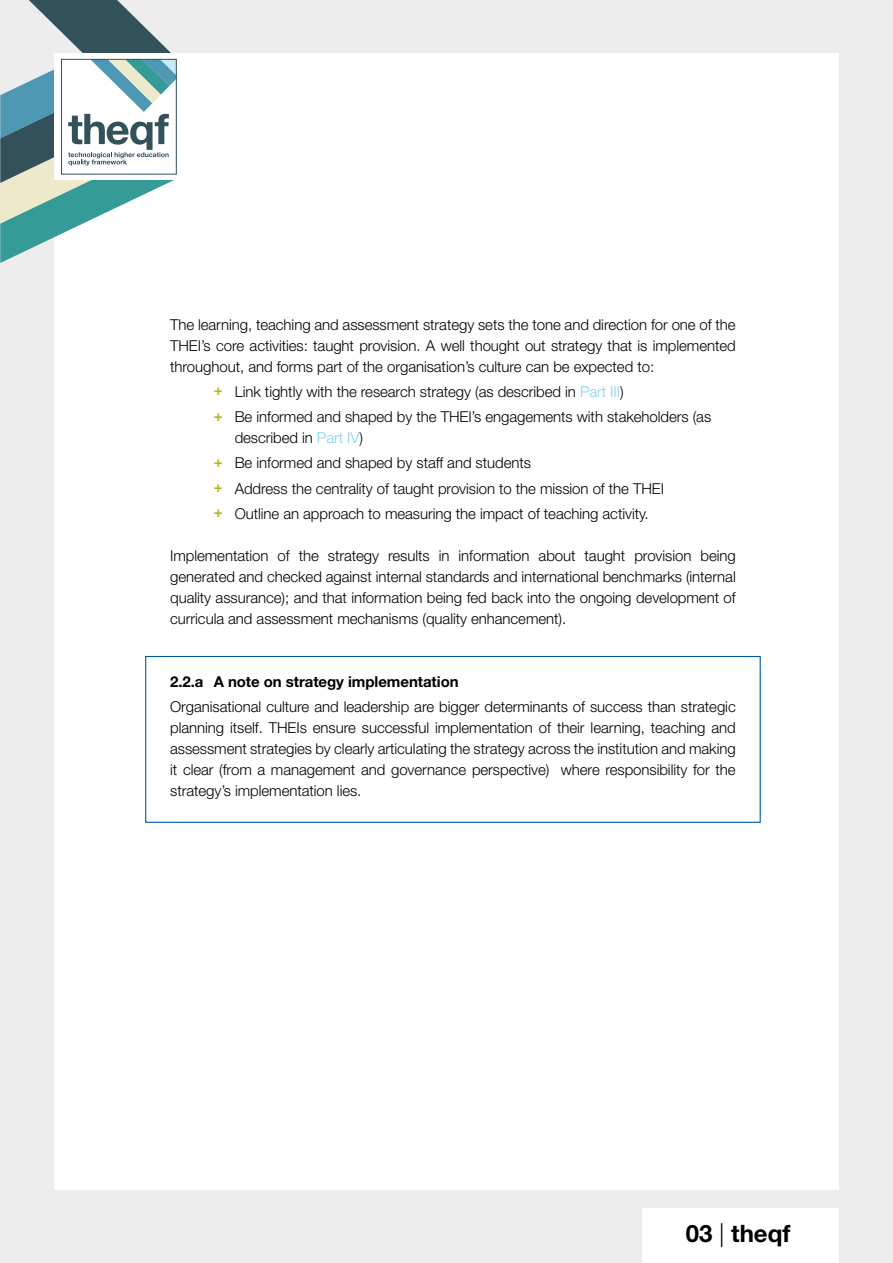
<style>
.page{position:relative;width:893px;height:1263px;background:#ededed}
.page>*{position:absolute;margin:0;border:0;box-sizing:border-box;transform-origin:0 0}
.t1{font:700 24px "Helvetica Neue LT Std";color:#000}
.t2{font:300 15px/21px "Helvetica Neue LT Std";letter-spacing:-.005em;color:#000;text-align:justify}
.t3{font:700 15px "Helvetica Neue LT Std";letter-spacing:-.005em;color:#000}
.s1{font-weight:700;color:#9dc41a}
.s2{color:#83d0f5}
.s3{font-weight:300}
</style>
<div class="page">
<div style="left:54px;top:54px;width:785px;height:1136px;background:#fff"></div>
<div style="left:643px;top:1208px;width:196px;height:55px;background:#fff"></div>
<svg style="left:0;top:0;width:212px;height:263px"></svg>
<div style="left:61px;top:59px;width:116px;height:116px;border:1px solid #33515a"></div>
<div style="left:145px;top:656px;width:616px;height:167px;border:1px solid #0058a2"></div>
<p class="t2" style="left:170px;top:313px;width:567px">The learning, teaching and assessment strategy sets the tone and direction for one of the THEI’s core activities: taught provision. A well thought out strategy that is implemented throughout, and forms part of the organisation’s culture can be expected to:</p>
<p class="t2" style="left:214px;top:379px;width:499px;line-height:25.2px"><span class="s1">+</span> Link tightly with the research strategy (as described in <span class="s2">Part III</span>)<br><span class="s1">+</span> Be informed and shaped by the THEI’s engagements with stakeholders (as</p>
<p class="t2" style="left:214px;top:425px;width:452px;line-height:25.2px;text-align:left;text-indent:21px">described in <span class="s2">Part IV</span>)<br><span class="s1">+</span> Be informed and shaped by staff and students<br><span class="s1">+</span> Address the centrality of taught provision to the mission of the THEI <span class="s1">+</span> Outline an approach to measuring the impact of teaching activity.</p>
<p class="t2" style="left:170px;top:545px;width:567px">Implementation of the strategy results in information about taught provision being generated and checked against internal standards and international benchmarks (internal quality assurance); and that information being fed back into the ongoing development of curricula and assessment mechanisms (quality enhancement).</p>
<p class="t3" style="left:170px;top:672px;width:290px">2.2.a A note on strategy implementation</p>
<p class="t2" style="left:170px;top:696px;width:567px">Organisational culture and leadership are bigger determinants of success than strategic planning itself. THEIs ensure successful implementation of their learning, teaching and assessment strategies by clearly articulating the strategy across the institution and making it clear (from a management and governance perspective) where responsibility for the strategy’s implementation lies.</p>
<h1 class="t1" style="left:686px;top:1219px;width:106px">03 <span class="s3">|</span> theqf</h1>
</div>
